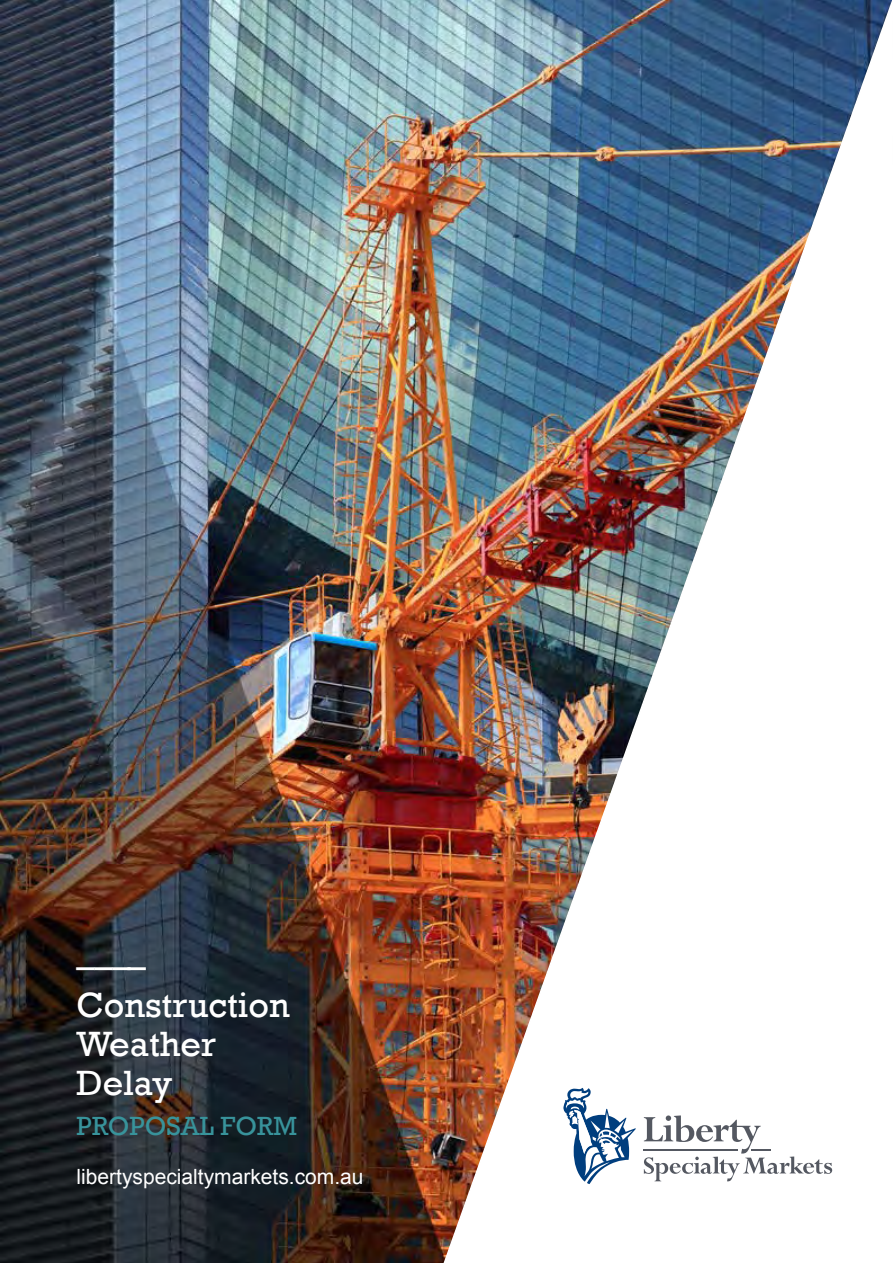
<style>
.page{position:relative;width:893px;height:1263px;background:#fff}
.page>*{position:absolute;margin:0;border:0;box-sizing:border-box;transform-origin:0 0}
.LSM_Header_Title_Pro{font:36px/39px "Rockwell";color:#fff}
.LSM_Header_Title_Pro-2{font:27px "Rockwell";color:#38939b}
.LSM_Header_Title_Pro-3{font:21px "Arial";color:#fff}
</style>
<div class="page">
<img style="left:0;top:0;width:442px;height:1263px">
<img style="left:442px;top:0;width:450px;height:1263px">
<svg style="left:563px;top:1088px;width:73px;height:96px"></svg>
<svg style="left:644px;top:1115px;width:188px;height:66px"></svg>
<p class="LSM_Header_Title_Pro" style="left:77px;top:947px;width:215px">––––<br>Construction<br>Weather<br>Delay</p>
<p class="LSM_Header_Title_Pro-2" style="left:77px;top:1110px;width:222px">PROPOSAL FORM</p>
<p class="LSM_Header_Title_Pro-3" style="left:77px;top:1163px;width:289px">libertyspecialtymarkets.com.au</p>
</div>
